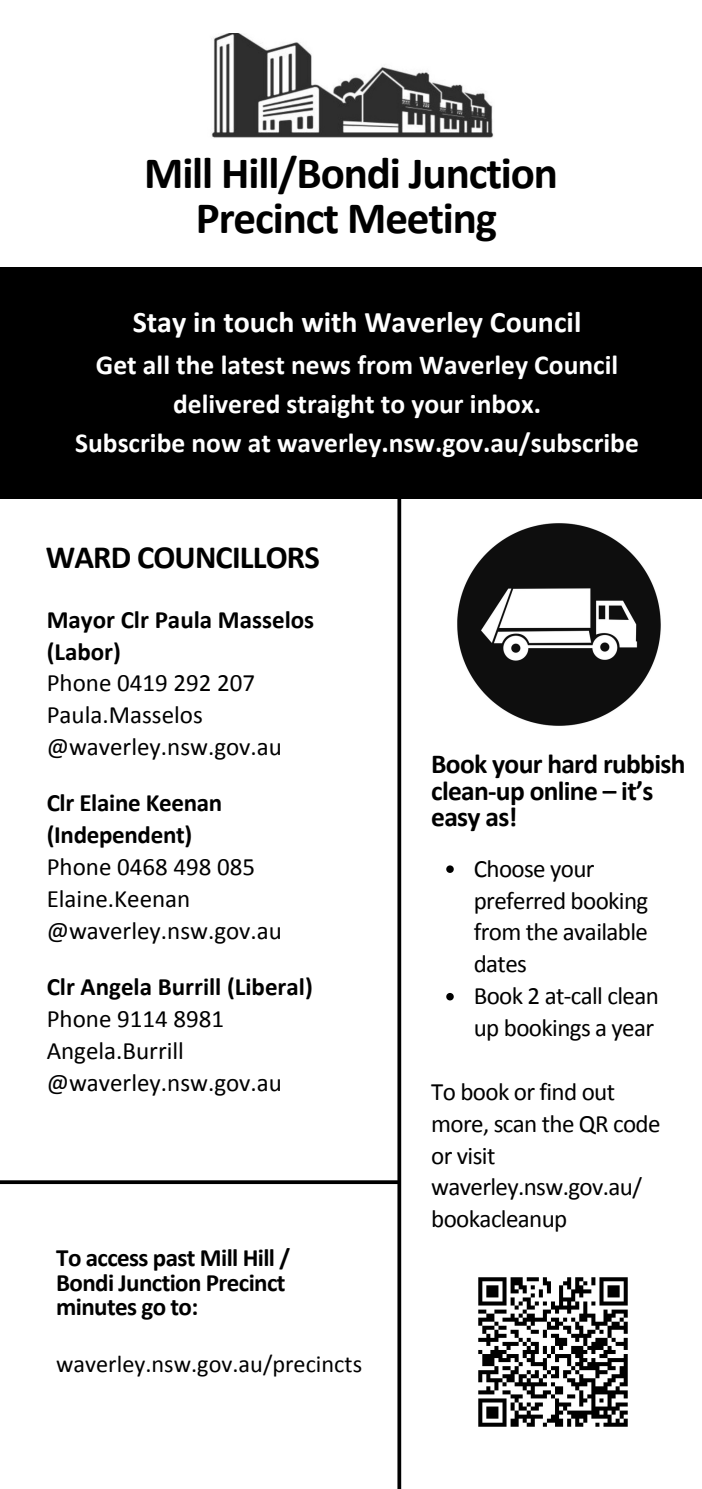
<style>
.page{position:relative;width:702px;height:1489px;background:#fff}
.page>*{position:absolute;margin:0;border:0;box-sizing:border-box;transform-origin:0 0}
.t1{font:700 45px/45px "Calibri";letter-spacing:-.025em;color:#000;text-align:center}
.t2{font:700 32.5px "Calibri";letter-spacing:-.025em;color:#000}
.t3{font:700 30px "Calibri";color:#fff}
.t4{font:700 27.5px/39.5px "Calibri";color:#fff;text-align:center}
.t5{font:700 27.5px/26.2px "Calibri";letter-spacing:-.025em;color:#000}
.t6{font:25px/32px "Calibri";color:#000}
.t7{font:25px/32px "Calibri";letter-spacing:-.025em;color:#000}
.t8{font:700 25px/24.5px "Calibri";letter-spacing:-.025em;color:#000}
.t9{font:24.25px "Calibri";color:#000}
.s1{font-weight:700}
</style>
<div class="page">
<div style="left:0;top:267px;width:701px;height:232px;background:#000"></div>
<svg style="left:397px;top:499px;width:4px;height:990px;background:#1c1c1c"></svg>
<img style="left:211px;top:33px;width:283px;height:105px">
<svg style="left:0;top:1180px;width:399px;height:4px;background:#131313"></svg>
<img style="left:478px;top:1277px;width:150px;height:150px">
<img style="left:457px;top:523px;width:204px;height:203px">
<svg style="left:446px;top:865px;width:7px;height:8px"></svg>
<svg style="left:446px;top:993px;width:7px;height:7px"></svg>
<h2 class="t1" style="left:144px;top:150px;width:415px">Mill Hill/Bondi Junction<br>Precinct Meeting</h2>
<p class="t3" style="left:133px;top:304px;width:450px">Stay in touch with Waverley Council</p>
<p class="t4" style="left:75px;top:344px;width:565px">Get all the latest news from Waverley Council delivered straight to your inbox.<br>Subscribe now at waverley.nsw.gov.au/subscribe</p>
<p class="t2" style="left:46px;top:537px;width:275px">WARD COUNCILLORS</p>
<h4 class="t6" style="left:47px;top:603px;width:269px"><span class="s1">Mayor Clr Paula Masselos (Labor)<br></span>Phone 0419 292 207<br>Paula.Masselos @waverley.nsw.gov.au</h4>
<h4 class="t6" style="left:47px;top:787px;width:237px"><span class="s1">Clr Elaine Keenan (Independent)<br></span>Phone 0468 498 085<br>Elaine.Keenan @waverley.nsw.gov.au</h4>
<h4 class="t6" style="left:47px;top:971px;width:267px"><span class="s1">Clr Angela Burrill (Liberal)<br></span>Phone 9114 8981<br>Angela.Burrill</h4>
<p class="t6" style="left:47px;top:1066px;width:237px">@waverley.nsw.gov.au</p>
<p class="t8" style="left:56px;top:1245px;width:235px">To access past Mill Hill /<br>Bondi Junction Precinct minutes go to:</p>
<h3 class="t9" style="left:56px;top:1348px;width:307px">waverley.nsw.gov.au/precincts</h3>
<p class="t5" style="left:431px;top:751px;width:255px">Book your hard rubbish clean-up online – it’s easy as!</p>
<h4 class="t7" style="left:473px;top:852px;width:176px">Choose your preferred booking from the available dates</h4>
<h3 class="t7" style="left:473px;top:979px;width:186px">Book 2 at-call clean up bookings a year</h3>
<p class="t7" style="left:431px;top:1075px;width:231px">To book or find out more, scan the QR code or visit waverley.nsw.gov.au/ bookacleanup</p>
</div>
